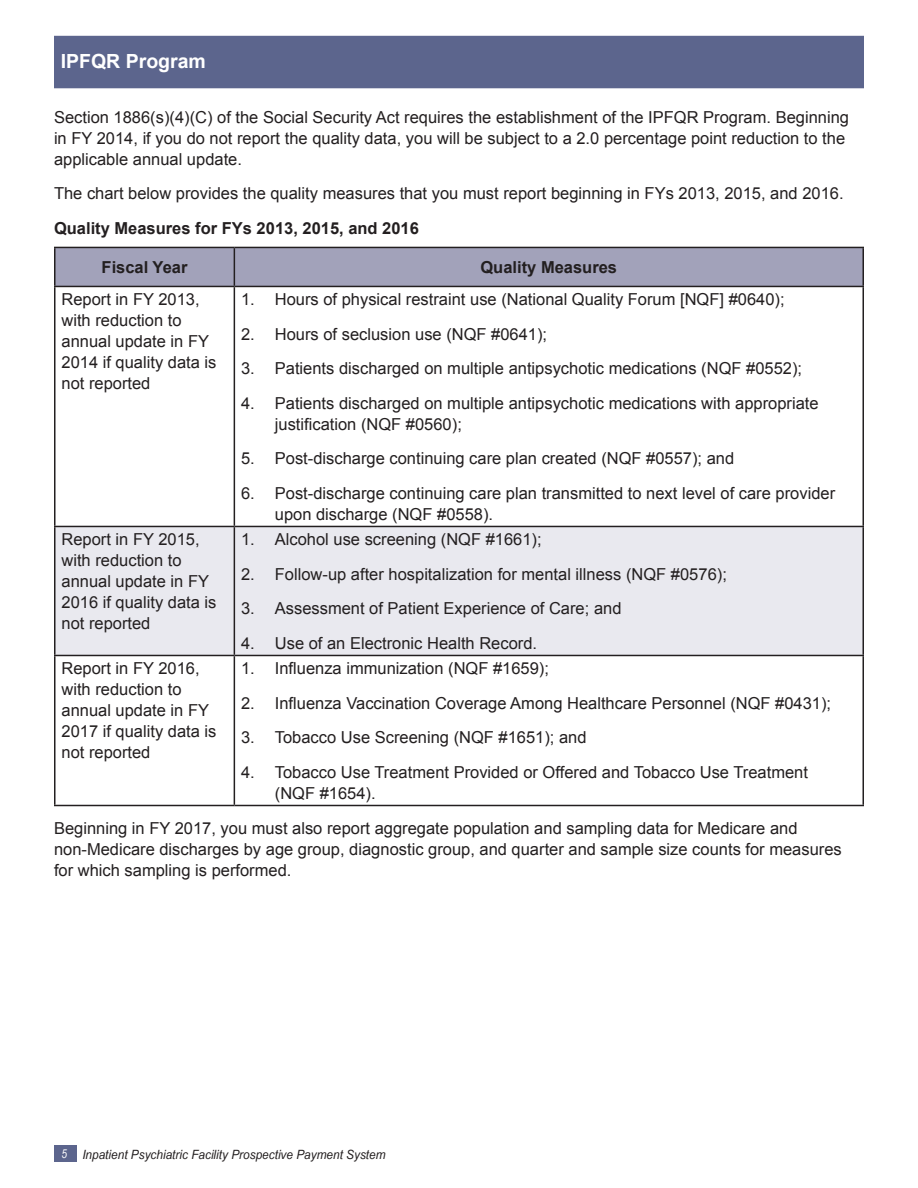
<style>
.page{position:relative;width:918px;height:1188px;background:#fff}
.page>*{position:absolute;margin:0;border:0;box-sizing:border-box;transform-origin:0 0}
.t1{font:700 19.5px "Arial";color:#fff}
.Table_Text{font:16.5px/21px "Arial";color:#231f20}
.Table_Header_Row{font:700 16.5px "Arial";color:#231f20}
.t2{font:italic 12.75px "Arial Narrow";color:#231f20;scale:1.13 1}
.s1{font-size:12px;color:#fff}
</style>
<div class="page">
<div style="left:54px;top:1145px;width:22px;height:17px;background:#5c658d"></div>
<div style="left:54px;top:36px;width:810px;height:52px;background:#5c658d"></div>
<div style="left:56px;top:248px;width:806px;height:38px;background:#a2a2ba"></div>
<svg style="left:56px;top:287px;width:806px;height:518px"></svg>
<div style="left:56px;top:527px;width:806px;height:128px;background:#e9e9ef"></div>
<hr style="left:54px;top:247px;width:180px;height:1px;background:#231f20">
<hr style="left:54px;top:248px;width:2px;height:38px;background:#231f20">
<hr style="left:234px;top:247px;width:630px;height:1px;background:#231f20">
<hr style="left:234px;top:248px;width:1px;height:38px;background:#231f20">
<hr style="left:862px;top:248px;width:2px;height:38px;background:#231f20">
<hr style="left:54px;top:286px;width:180px;height:1px;background:#231f20">
<hr style="left:54px;top:287px;width:2px;height:239px;background:#231f20">
<hr style="left:234px;top:286px;width:630px;height:1px;background:#231f20">
<hr style="left:234px;top:287px;width:1px;height:239px;background:#231f20">
<hr style="left:862px;top:287px;width:2px;height:239px;background:#231f20">
<hr style="left:54px;top:526px;width:180px;height:1px;background:#231f20">
<hr style="left:54px;top:527px;width:2px;height:128px;background:#231f20">
<hr style="left:234px;top:526px;width:630px;height:1px;background:#231f20">
<hr style="left:234px;top:527px;width:1px;height:128px;background:#231f20">
<hr style="left:862px;top:527px;width:2px;height:128px;background:#231f20">
<hr style="left:54px;top:655px;width:180px;height:1px;background:#231f20">
<hr style="left:54px;top:656px;width:2px;height:149px;background:#231f20">
<hr style="left:234px;top:655px;width:630px;height:1px;background:#231f20">
<hr style="left:234px;top:656px;width:1px;height:149px;background:#231f20">
<hr style="left:862px;top:656px;width:2px;height:149px;background:#231f20">
<hr style="left:54px;top:805px;width:180px;height:1px;background:#231f20">
<hr style="left:234px;top:805px;width:630px;height:1px;background:#231f20">
<h2 class="t1" style="left:61px;top:48px;width:147px">IPFQR Program</h2>
<p class="Table_Text" style="left:54px;top:107px;width:797px">Section 1886(s)(4)(C) of the Social Security Act requires the establishment of the IPFQR Program. Beginning in FY 2014, if you do not report the quality data, you will be subject to a 2.0 percentage point reduction to the applicable annual update.</p>
<p class="Table_Text" style="left:54px;top:183px;width:791px">The chart below provides the quality measures that you must report beginning in FYs 2013, 2015, and 2016.</p>
<p class="Table_Header_Row" style="left:54px;top:217px;width:367px">Quality Measures for FYs 2013, 2015, and 2016</p>
<p class="Table_Header_Row" style="left:102px;top:256px;width:87px">Fiscal Year</p>
<p class="Table_Header_Row" style="left:480px;top:256px;width:138px">Quality Measures</p>
<p class="Table_Text" style="left:61px;top:289px;width:157px">Report in FY 2013, with reduction to annual update in FY<br>2014 if quality data is not reported</p>
<p class="Table_Text" style="left:241px;top:289px;width:545px">1. Hours of physical restraint use (National Quality Forum [NQF] #0640);</p>
<p class="Table_Text" style="left:241px;top:324px;width:308px">2. Hours of seclusion use (NQF #0641);</p>
<p class="Table_Text" style="left:241px;top:358px;width:563px">3. Patients discharged on multiple antipsychotic medications (NQF #0552);</p>
<p class="Table_Text" style="left:275px;top:393px;width:545px;text-indent:-34px">4. Patients discharged on multiple antipsychotic medications with appropriate justification (NQF #0560);</p>
<p class="Table_Text" style="left:241px;top:448px;width:495px">5. Post-discharge continuing care plan created (NQF #0557); and</p>
<p class="Table_Text" style="left:275px;top:483px;width:562px;text-indent:-34px">6. Post-discharge continuing care plan transmitted to next level of care provider upon discharge (NQF #0558).</p>
<p class="Table_Text" style="left:61px;top:529px;width:157px">Report in FY 2015, with reduction to annual update in FY<br>2016 if quality data is not reported</p>
<p class="Table_Text" style="left:241px;top:529px;width:302px">1. Alcohol use screening (NQF #1661);</p>
<p class="Table_Text" style="left:241px;top:564px;width:487px">2. Follow-up after hospitalization for mental illness (NQF #0576);</p>
<p class="Table_Text" style="left:241px;top:598px;width:382px">3. Assessment of Patient Experience of Care; and</p>
<p class="Table_Text" style="left:241px;top:633px;width:298px">4. Use of an Electronic Health Record.</p>
<p class="Table_Text" style="left:61px;top:658px;width:157px">Report in FY 2016, with reduction to annual update in FY<br>2017 if quality data is not reported</p>
<p class="Table_Text" style="left:241px;top:658px;width:309px">1. Influenza immunization (NQF #1659);</p>
<p class="Table_Text" style="left:241px;top:693px;width:592px">2. Influenza Vaccination Coverage Among Healthcare Personnel (NQF #0431);</p>
<p class="Table_Text" style="left:241px;top:727px;width:347px">3. Tobacco Use Screening (NQF #1651); and</p>
<p class="Table_Text" style="left:275px;top:762px;width:535px;text-indent:-34px">4. Tobacco Use Treatment Provided or Offered and Tobacco Use Treatment (NQF #1654).</p>
<p class="Table_Text" style="left:54px;top:818px;width:789px">Beginning in FY 2017, you must also report aggregate population and sampling data for Medicare and non-Medicare discharges by age group, diagnostic group, and quarter and sample size counts for measures for which sampling is performed.</p>
<p class="t2" style="left:61px;top:1145px;width:288px"><span class="s1">5</span> Inpatient Psychiatric Facility Prospective Payment System</p>
</div>
